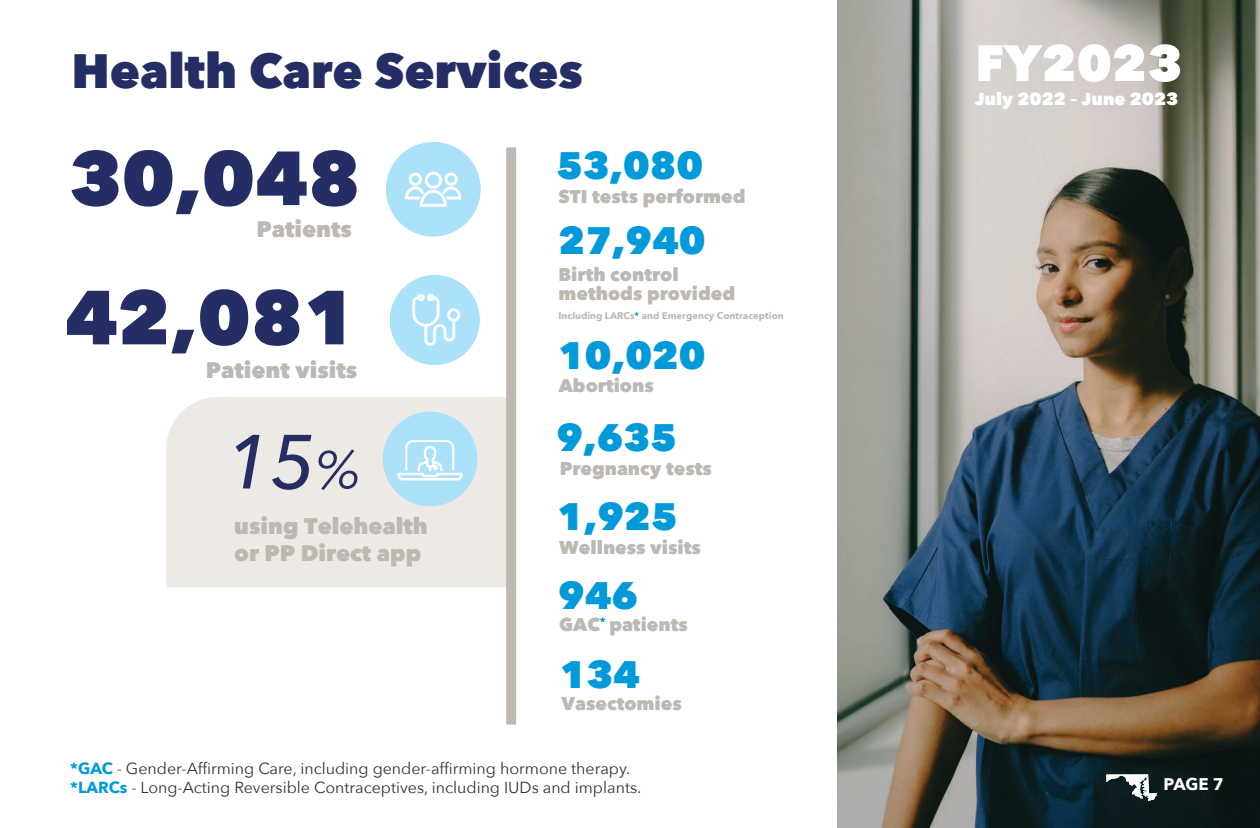
<style>
.page{position:relative;width:1260px;height:828px;background:#fff}
.page>*{position:absolute;margin:0;border:0;box-sizing:border-box;transform-origin:0 0}
.t1{font:800 75.8px "Avenir Next";color:#252d65}
.t2{font:italic 500 75.8px "Avenir Next";color:#252d65}
.t3{font:800 50.4px "Avenir Next";color:#fff}
.t4{font:800 48px "Avenir Next";color:#252d65}
.t5{font:800 38.2px/75.6px "Avenir Next";color:#009ada}
.t6{font:800 22.4px/27px "Avenir Next";color:#beb8b3}
.t7{font:800 18.4px/19.2px "Avenir Next";color:#beb8b3}
.t8{font:800 17.4px "Avenir Next";color:#fff}
.t9{font:700 16.8px "Avenir Next";color:#fff}
.t10{font:16px/19.2px "Avenir Next";color:#333}
.t11{font:700 12.2px "Avenir Next";color:#009ada}
.t12{font:700 9.6px "Avenir Next";color:#beb8b3}
.s1{font-weight:400;font-size:52.8px}
.s2{color:#009ada}
.s3{font-weight:700;color:#009ada}
</style>
<div class="page">
<img style="left:837px;top:0;width:423px;height:828px">
<div style="left:166px;top:397px;width:340px;height:190px;background:#ede9e4"></div>
<svg style="left:1106px;top:774px;width:51px;height:27px"></svg>
<svg style="left:390px;top:275px;width:90px;height:90px"></svg>
<svg style="left:386px;top:142px;width:95px;height:95px"></svg>
<svg style="left:383px;top:412px;width:94px;height:94px;background:#c0e5f5"></svg>
<div style="left:506px;top:147px;width:10px;height:578px;background:#beb8b3"></div>
<h3 class="t4" style="left:71px;top:41px;width:513px">Health Care Services</h3>
<h1 class="t1" style="left:69px;top:132px;width:293px">30,048</h1>
<h3 class="t6" style="left:257px;top:215px;width:97px">Patients</h3>
<h1 class="t1" style="left:65px;top:271px;width:293px">42,081</h1>
<h3 class="t6" style="left:206px;top:356px;width:153px">Patient visits</h3>
<h1 class="t2" style="left:226px;top:398px;width:135px">15<span class="s1">%</span></h1>
<h3 class="t6" style="left:234px;top:513px;width:195px">using Telehealth or PP Direct app</h3>
<h3 class="t5" style="left:556px;top:127px;width:151px">53,080<br>27,940</h3>
<p class="t7" style="left:559px;top:186px;width:189px">STI tests performed</p>
<p class="t7" style="left:559px;top:265px;width:178px">Birth control methods provided</p>
<p class="t12" style="left:559px;top:308px;width:227px">Including LARCs<span class="s2">*</span> and Emergency Contraception</p>
<h3 class="t5" style="left:557px;top:314px;width:151px;line-height:82.2px">10,020<br>9,635</h3>
<p class="t7" style="left:559px;top:376px;width:97px">Abortions</p>
<p class="t7" style="left:560px;top:459px;width:154px">Pregnancy tests</p>
<h3 class="t5" style="left:557px;top:478px;width:122px">1,925</h3>
<p class="t7" style="left:559px;top:538px;width:143px">Wellness visits</p>
<h3 class="t5" style="left:558px;top:557px;width:82px">946</h3>
<p class="t7" style="left:559px;top:615px;width:130px">GAC patients</p>
<p class="t11" style="left:600px;top:611px;width:7px">*</p>
<h3 class="t5" style="left:560px;top:636px;width:82px">134</h3>
<p class="t7" style="left:562px;top:694px;width:122px">Vasectomies</p>
<p class="t10" style="left:70px;top:758px;width:573px"><span class="s3">*GAC</span> - Gender-Affirming Care, including gender-affirming hormone therapy. <span class="s3">*LARCs</span> - Long-Acting Reversible Contraceptives, including IUDs and implants.</p>
<h2 class="t3" style="left:975px;top:32px;width:209px">FY2023</h2>
<p class="t8" style="left:975px;top:88px;width:205px">July 2022 – June 2023</p>
<p class="t9" style="left:1164px;top:769px;width:62px">PAGE 7</p>
</div>
